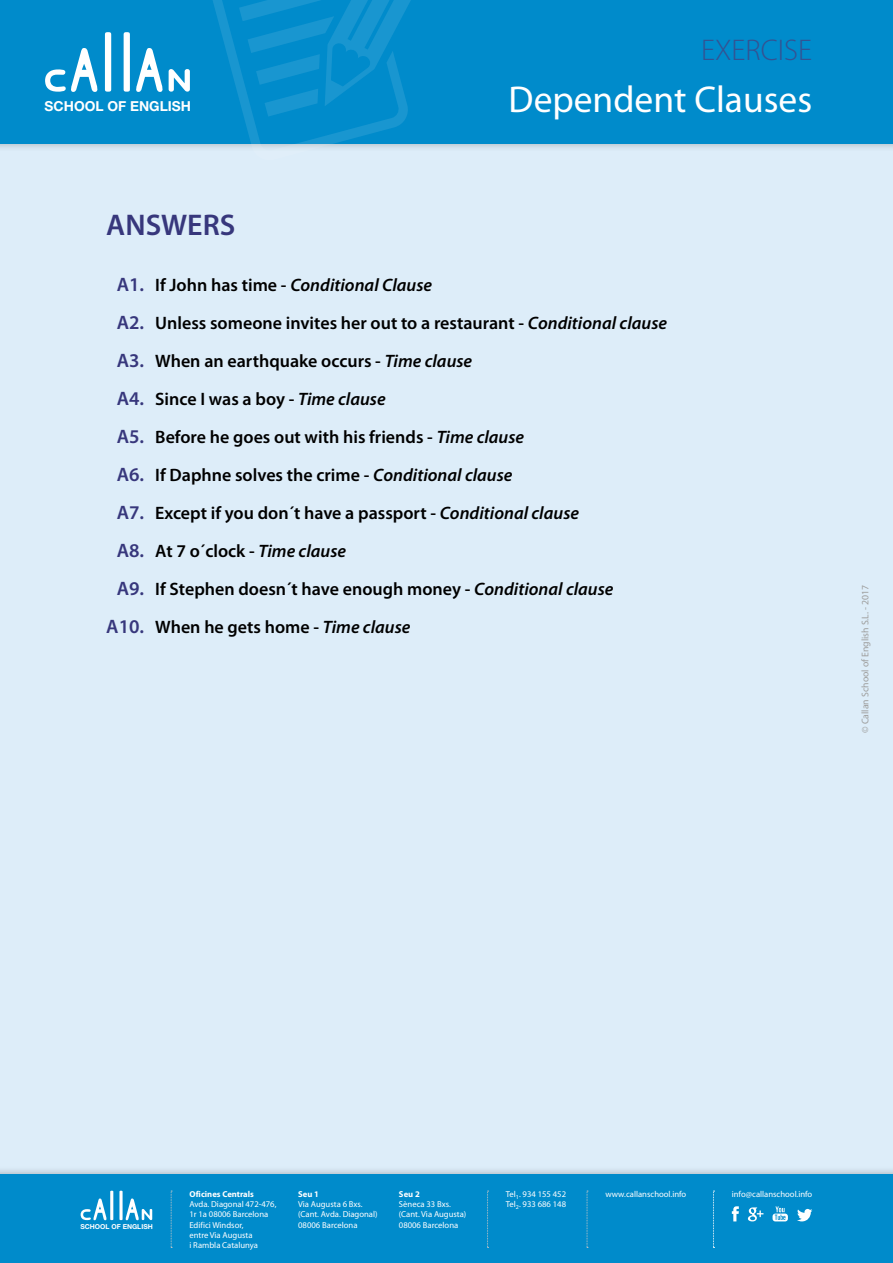
<style>
.page{position:relative;width:893px;height:1263px;background:#fff}
.page>*{position:absolute;margin:0;border:0;box-sizing:border-box;transform-origin:0 0}
.t1{font:37.5px "Myriad Pro";color:#fff}
.t2{font:300 30px "Myriad Pro";color:#345292}
.t3{font:600 30px "Myriad Pro";color:#37377c}
.t4{font:600 18px "Myriad Pro";color:#000}
.t5{font:italic 600 18px "Myriad Pro";color:#000}
.t6{font:700 13.8px "Helvetica Neue LT Std";color:#fff}
.t7{font:9.75px "Myriad Pro";color:#9d9d9c}
.t8{font:8.7px/10.2px "Myriad Pro";color:#fff}
.t9{font:700 8.7px "Myriad Pro";color:#fff}
.t10{font:700 6.75px "Helvetica Neue LT Std";color:#fff}
.s1{font-style:normal;font-size:19.5px;color:#37377c}
.s2{font-style:normal}
.s3{font-size:19.5px;color:#37377c}
.s4{font-style:italic}
</style>
<div class="page">
<div style="left:0;top:123px;width:893px;height:1074px;background:#ddedf9"></div>
<div style="left:0;top:1166px;width:893px;height:97px;background:#000;opacity:.29"></div>
<div style="left:0;top:1174px;width:893px;height:89px;background:#008bcb"></div>
<div style="left:0;top:0;width:893px;height:152px;background:#000;opacity:.29"></div>
<div style="left:0;top:0;width:893px;height:144px;background:#008bcb"></div>
<svg style="left:201px;top:0;width:241px;height:152px"></svg>
<svg style="left:105px;top:32px;width:6px;height:60px"></svg>
<svg style="left:45px;top:48px;width:53px;height:44px"></svg>
<svg style="left:124px;top:32px;width:66px;height:60px"></svg>
<hr style="left:110px;top:1191px;width:3px;height:29px;background:#fff">
<svg style="left:125px;top:1198px;width:27px;height:22px"></svg>
<svg style="left:81px;top:1198px;width:26px;height:22px"></svg>
<svg style="left:119px;top:1191px;width:4px;height:29px"></svg>
<svg style="left:732px;top:1206px;width:7px;height:15px"></svg>
<svg style="left:748px;top:1207px;width:15px;height:14px"></svg>
<svg style="left:797px;top:1209px;width:15px;height:12px"></svg>
<svg style="left:772px;top:1206px;width:16px;height:15px"></svg>
<svg style="left:171px;top:1191px;width:1px;height:57px"></svg>
<svg style="left:487px;top:1191px;width:2px;height:57px"></svg>
<svg style="left:587px;top:1191px;width:1px;height:57px"></svg>
<svg style="left:713px;top:1191px;width:1px;height:57px"></svg>
<p class="t6" style="left:45px;top:97px;width:148px">SCHOOL OF ENGLISH</p>
<h2 class="t3" style="left:106px;top:208px;width:131px">ANSWERS</h2>
<h2 class="t2" style="left:701px;top:34px;width:113px">EXERCISE</h2>
<h1 class="t1" style="left:508px;top:79px;width:305px">Dependent Clauses</h1>
<p class="t5" style="left:117px;top:275px;width:317px"><span class="s1">A1.</span> <span class="s2">If John has time -</span> Conditional Clause</p>
<p class="t4" style="left:117px;top:313px;width:552px"><span class="s3">A2.</span> Unless someone invites her out to a restaurant - <span class="s4">Conditional clause</span></p>
<p class="t4" style="left:117px;top:351px;width:357px"><span class="s3">A3.</span> When an earthquake occurs - <span class="s4">Time clause</span></p>
<p class="t4" style="left:117px;top:389px;width:270px"><span class="s3">A4.</span> Since I was a boy - <span class="s4">Time clause</span></p>
<p class="t4" style="left:117px;top:427px;width:409px"><span class="s3">A5.</span> Before he goes out with his friends - <span class="s4">Time clause</span></p>
<p class="t4" style="left:117px;top:465px;width:397px"><span class="s3">A6.</span> If Daphne solves the crime - <span class="s4">Conditional clause</span></p>
<p class="t4" style="left:117px;top:503px;width:464px"><span class="s3">A7.</span> Except if you don´t have a passport - <span class="s4">Conditional clause</span></p>
<p class="t4" style="left:117px;top:541px;width:231px"><span class="s3">A8.</span> At 7 o´clock - <span class="s4">Time clause</span></p>
<p class="t4" style="left:117px;top:579px;width:498px"><span class="s3">A9.</span> If Stephen doesn´t have enough money - <span class="s4">Conditional clause</span></p>
<p class="t4" style="left:106px;top:617px;width:306px"><span class="s3">A10.</span> When he gets home - <span class="s4">Time clause</span></p>
<p class="t7" style="left:860px;top:733px;width:149px;rotate:-90deg">© Callan School of English S.L. - 2017</p>
<p class="t10" style="left:80px;top:1223px;width:74px">SCHOOL OF ENGLISH</p>
<p class="t9" style="left:189px;top:1189px;width:66px">Oficines Centrals</p>
<p class="t8" style="left:605px;top:1189px;width:82px">www.callanschool.info</p>
<p class="t8" style="left:189px;top:1199px;width:89px">Avda. Diagonal 472-476,<br>1r 1a 08006 Barcelona<br>Edifici Windsor,<br>entre Via Augusta<br>i Rambla Catalunya</p>
<p class="t8" style="left:506px;top:1189px;width:62px">Tel<sub>1</sub>. 934 155 452<br>Tel<sub>2</sub>. 933 686 148</p>
<p class="t8" style="left:732px;top:1189px;width:82px">info@callanschool.info</p>
<p class="t9" style="left:298px;top:1189px;width:22px">Seu 1</p>
<p class="t8" style="left:298px;top:1199px;width:81px">Via Augusta 6 Bxs. (Cant. Avda. Diagonal)<br>08006 Barcelona</p>
<p class="t9" style="left:399px;top:1189px;width:22px">Seu 2</p>
<p class="t8" style="left:399px;top:1199px;width:69px">Sèneca 33 Bxs. (Cant. Via Augusta)<br>08006 Barcelona</p>
</div>
